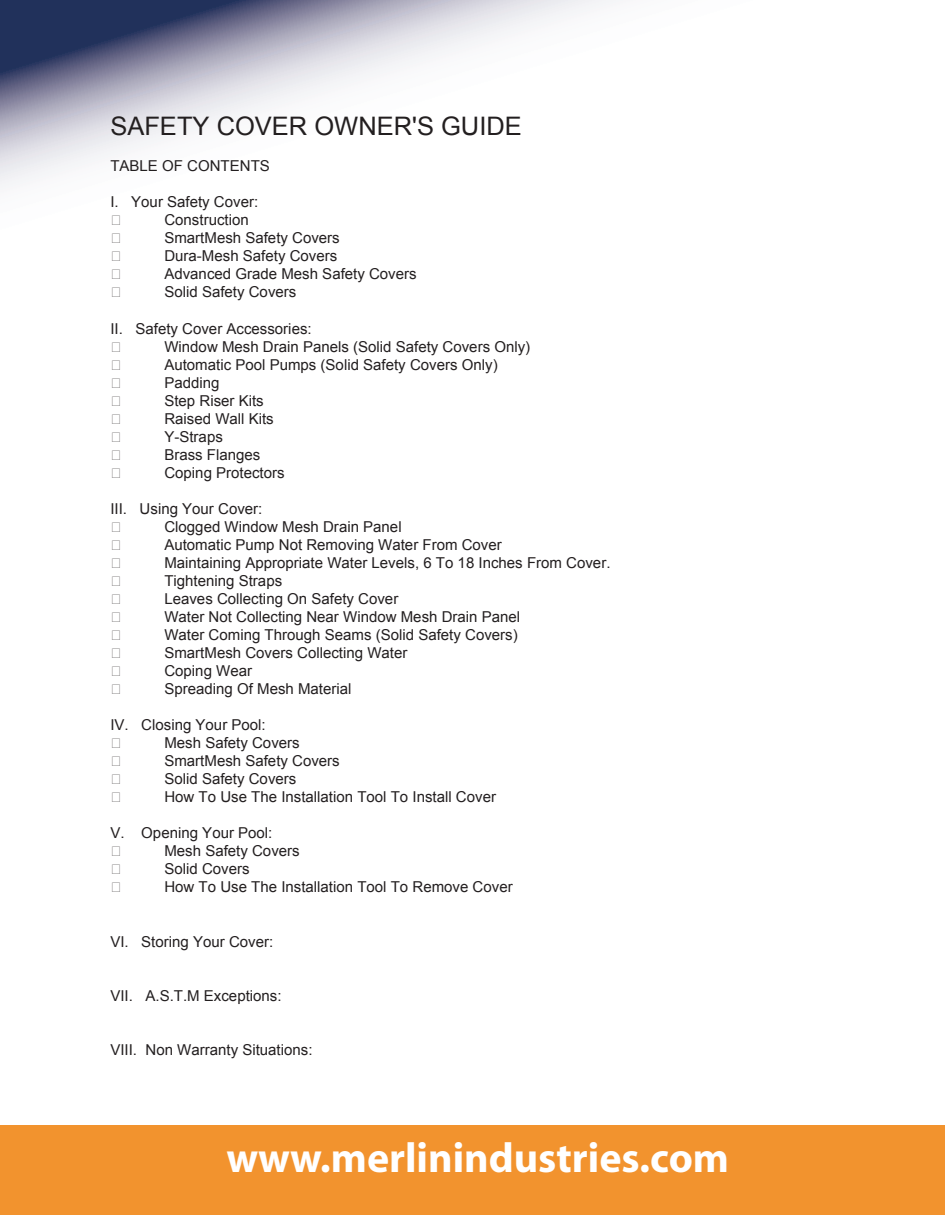
<style>
.page{position:relative;width:945px;height:1215px;background:#fff}
.page>*{position:absolute;margin:0;border:0;box-sizing:border-box;transform-origin:0 0}
.t1{font:700 42px "Myriad";color:#fff}
.t2{font:25.5px "Arial";color:#231f20}
.t3{font:15px/18px "Arial";color:#231f20}
</style>
<div class="page">
<svg style="left:0;top:0;width:612px;height:187px"></svg>
<div style="left:0;top:1125px;width:945px;height:90px;background:#f2932e"></div>
<p class="t2" style="left:110px;top:110px;width:413px">SAFETY COVER OWNER'S GUIDE</p>
<p class="t3" style="left:110px;top:157px;width:161px">TABLE OF CONTENTS</p>
<p class="t3" style="left:164px;top:193px;width:254px;text-indent:-54px">I. Your Safety Cover:<br>Construction<br>SmartMesh Safety Covers<br>Dura-Mesh Safety Covers<br>Advanced Grade Mesh Safety Covers<br>Solid Safety Covers</p>
<p class="t3" style="left:164px;top:319px;width:367px;text-indent:-54px">II. Safety Cover Accessories:<br>Window Mesh Drain Panels (Solid Safety Covers Only)<br>Automatic Pool Pumps (Solid Safety Covers Only)<br>Padding<br>Step Riser Kits<br>Raised Wall Kits<br>Y-Straps<br>Brass Flanges<br>Coping Protectors</p>
<p class="t3" style="left:164px;top:500px;width:448px;text-indent:-54px">III. Using Your Cover:<br>Clogged Window Mesh Drain Panel<br>Automatic Pump Not Removing Water From Cover<br>Maintaining Appropriate Water Levels, 6 To 18 Inches From Cover.<br>Tightening Straps<br>Leaves Collecting On Safety Cover<br>Water Not Collecting Near Window Mesh Drain Panel<br>Water Coming Through Seams (Solid Safety Covers)<br>SmartMesh Covers Collecting Water<br>Coping Wear<br>Spreading Of Mesh Material</p>
<p class="t3" style="left:164px;top:716px;width:333px;text-indent:-54px">IV. Closing Your Pool:<br>Mesh Safety Covers<br>SmartMesh Safety Covers<br>Solid Safety Covers<br>How To Use The Installation Tool To Install Cover</p>
<p class="t3" style="left:164px;top:824px;width:350px;text-indent:-54px">V. Opening Your Pool:<br>Mesh Safety Covers<br>Solid Covers<br>How To Use The Installation Tool To Remove Cover</p>
<p class="t3" style="left:110px;top:932px;width:164px">VI. Storing Your Cover:</p>
<p class="t3" style="left:110px;top:987px;width:173px">VII. A.S.T.M Exceptions:</p>
<p class="t3" style="left:110px;top:1041px;width:204px">VIII. Non Warranty Situations:</p>
<p class="t1" style="left:226px;top:1137px;width:504px">www.merlinindustries.com</p>
</div>
